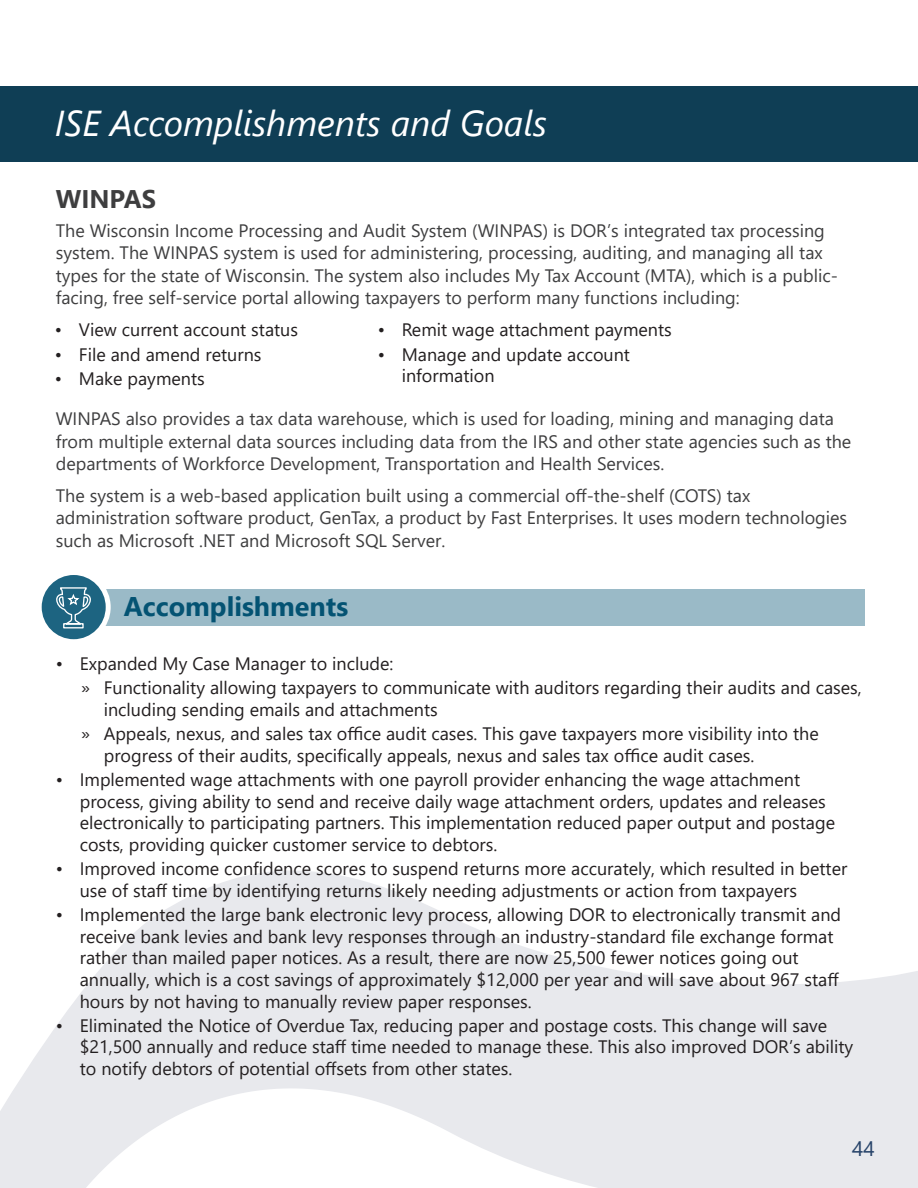
<style>
.page{position:relative;width:918px;height:1188px;background:#fff}
.page>*{position:absolute;margin:0;border:0;box-sizing:border-box;transform-origin:0 0}
.t1{font:italic 36px "Segoe UI";color:#fff}
.t2{font:700 27px "Segoe UI";color:#045373}
.t3{font:700 25.5px "Segoe UI";color:#3e3e3f}
.t4{font:21px "Segoe UI";color:#28446a}
.Bullet_list_-_black{font:18px/21.6px "Segoe UI";color:#231f20}
.t5{font:18px/22.5px "Segoe UI";color:#3e3e3f}
.Bullet_list_2{font:18px/21.6px "Segoe UI";color:#231f20}
</style>
<div class="page">
<svg style="left:0;top:870px;width:918px;height:318px;fill:#e8e9ed"></svg>
<div style="left:0;top:86px;width:918px;height:76px;background:#0f3e55"></div>
<div style="left:80px;top:589px;width:785px;height:36px;background:#9abac7"></div>
<div style="left:37px;top:570px;width:74px;height:74px;background:#fff;border-radius:50%"></div>
<div style="left:42px;top:575px;width:64px;height:64px;background:#1d6481;border-radius:50%"></div>
<svg style="left:55px;top:575px;width:37px;height:54px"></svg>
<p class="t1" style="left:55px;top:89px;width:494px">ISE Accomplishments and Goals</p>
<p class="t3" style="left:56px;top:174px;width:102px">WINPAS</p>
<p class="t5" style="left:56px;top:218px;width:784px">The Wisconsin Income Processing and Audit System (WINPAS) is DOR’s integrated tax processing system. The WINPAS system is used for administering, processing, auditing, and managing all tax types for the state of Wisconsin. The system also includes My Tax Account (MTA), which is a public&shy;facing, free self-service portal allowing taxpayers to perform many functions including:</p>
<p class="Bullet_list_-_black" style="left:55px;top:318px;width:245px">• View current account status</p>
<p class="Bullet_list_-_black" style="left:55px;top:342px;width:208px">• File and amend returns</p>
<p class="Bullet_list_-_black" style="left:55px;top:366px;width:151px">• Make payments</p>
<p class="Bullet_list_-_black" style="left:378px;top:318px;width:296px">• Remit wage attachment payments</p>
<p class="Bullet_list_-_black" style="left:402px;top:342px;width:230px;text-indent:-24px">• Manage and update account information</p>
<p class="t5" style="left:56px;top:406px;width:797px">WINPAS also provides a tax data warehouse, which is used for loading, mining and managing data from multiple external data sources including data from the IRS and other state agencies such as the departments of Workforce Development, Transportation and Health Services.</p>
<p class="t5" style="left:56px;top:482px;width:793px">The system is a web-based application built using a commercial off-the-shelf (COTS) tax administration software product, GenTax, a product by Fast Enterprises. It uses modern technologies such as Microsoft .NET and Microsoft SQL Server.</p>
<p class="t2" style="left:124px;top:581px;width:226px">Accomplishments</p>
<p class="Bullet_list_-_black" style="left:56px;top:651px;width:339px">• Expanded My Case Manager to include:</p>
<p class="Bullet_list_2" style="left:104px;top:676px;width:760px;text-indent:-23px">» Functionality allowing taxpayers to communicate with auditors regarding their audits and cases, including sending emails and attachments</p>
<p class="Bullet_list_2" style="left:104px;top:721px;width:717px;text-indent:-23px">» Appeals, nexus, and sales tax office audit cases. This gave taxpayers more visibility into the progress of their audits, specifically appeals, nexus and sales tax office audit cases.</p>
<p class="Bullet_list_-_black" style="left:80px;top:767px;width:757px;text-indent:-24px">• Implemented wage attachments with one payroll provider enhancing the wage attachment process, giving ability to send and receive daily wage attachment orders, updates and releases electronically to participating partners. This implementation reduced paper output and postage costs, providing quicker customer service to debtors.</p>
<p class="Bullet_list_-_black" style="left:80px;top:856px;width:769px;text-indent:-24px">• Improved income confidence scores to suspend returns more accurately, which resulted in better use of staff time by identifying returns likely needing adjustments or action from taxpayers</p>
<p class="Bullet_list_-_black" style="left:80px;top:902px;width:763px;text-indent:-24px">• Implemented the large bank electronic levy process, allowing DOR to electronically transmit and receive bank levies and bank levy responses through an industry-standard file exchange format rather than mailed paper notices. As a result, there are now 25,500 fewer notices going out annually, which is a cost savings of approximately $12,000 per year and will save about 967 staff hours by not having to manually review paper responses.</p>
<p class="Bullet_list_-_black" style="left:80px;top:1013px;width:775px;text-indent:-24px">• Eliminated the Notice of Overdue Tax, reducing paper and postage costs. This change will save $21,500 annually and reduce staff time needed to manage these. This also improved DOR’s ability to notify debtors of potential offsets from other states.</p>
<p class="t4" style="left:852px;top:1129px;width:24px">44</p>
</div>
